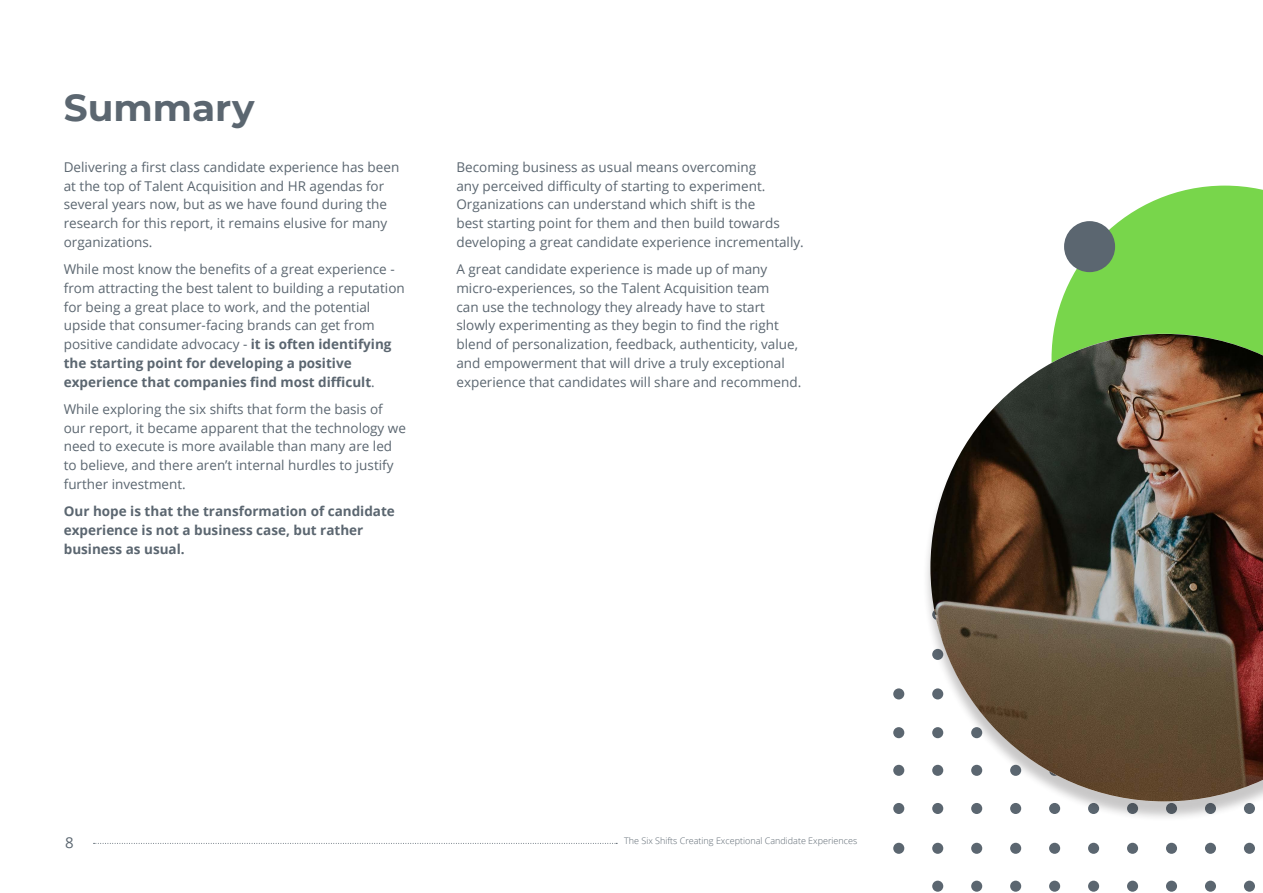
<style>
.page{position:relative;width:1263px;height:893px;background:#fff}
.page>*{position:absolute;margin:0;border:0;box-sizing:border-box;transform-origin:0 0}
.t1{font:700 37.5px "Montserrat";color:#5b6670}
.t2{font:15px "Open Sans";color:#5b6670}
.Body_Copy{font:13.5px/18.8px "Open Sans";color:#5b6670}
.Body_Copy-2{font:700 13.5px/18.8px "Open Sans";color:#5b6670}
.t3{font:300 9px "Open Sans";color:#5b6670}
.s1{font-weight:700}
</style>
<div class="page">
<div style="left:1244px;top:843px;width:11px;height:11px;background:#5b6670;border-radius:50%"></div>
<div style="left:1205px;top:843px;width:11px;height:11px;background:#5b6670;border-radius:50%"></div>
<div style="left:1166px;top:843px;width:11px;height:11px;background:#5b6670;border-radius:50%"></div>
<div style="left:1127px;top:843px;width:11px;height:11px;background:#5b6670;border-radius:50%"></div>
<div style="left:1088px;top:843px;width:11px;height:11px;background:#5b6670;border-radius:50%"></div>
<div style="left:1049px;top:843px;width:11px;height:11px;background:#5b6670;border-radius:50%"></div>
<div style="left:1010px;top:843px;width:11px;height:11px;background:#5b6670;border-radius:50%"></div>
<div style="left:971px;top:843px;width:11px;height:11px;background:#5b6670;border-radius:50%"></div>
<div style="left:932px;top:843px;width:11px;height:11px;background:#5b6670;border-radius:50%"></div>
<div style="left:893px;top:843px;width:11px;height:11px;background:#5b6670;border-radius:50%"></div>
<div style="left:893px;top:803px;width:11px;height:11px;background:#5b6670;border-radius:50%"></div>
<div style="left:893px;top:765px;width:11px;height:11px;background:#5b6670;border-radius:50%"></div>
<div style="left:893px;top:727px;width:11px;height:11px;background:#5b6670;border-radius:50%"></div>
<div style="left:893px;top:688px;width:11px;height:11px;background:#5b6670;border-radius:50%"></div>
<div style="left:1244px;top:881px;width:11px;height:11px;background:#5b6670;border-radius:50%"></div>
<div style="left:1205px;top:881px;width:11px;height:11px;background:#5b6670;border-radius:50%"></div>
<div style="left:1166px;top:881px;width:11px;height:11px;background:#5b6670;border-radius:50%"></div>
<div style="left:1127px;top:881px;width:11px;height:11px;background:#5b6670;border-radius:50%"></div>
<div style="left:1088px;top:881px;width:11px;height:11px;background:#5b6670;border-radius:50%"></div>
<div style="left:1049px;top:881px;width:11px;height:11px;background:#5b6670;border-radius:50%"></div>
<div style="left:1010px;top:881px;width:11px;height:11px;background:#5b6670;border-radius:50%"></div>
<div style="left:971px;top:881px;width:11px;height:11px;background:#5b6670;border-radius:50%"></div>
<div style="left:932px;top:881px;width:11px;height:11px;background:#5b6670;border-radius:50%"></div>
<svg style="left:1053px;top:186px;width:210px;height:148px;fill:#78d64b"></svg>
<div style="left:1064px;top:221px;width:51px;height:51px;background:#5b6670;border-radius:50%"></div>
<div style="left:922px;top:338px;width:341px;height:484px;background:#231f20;opacity:.25"></div>
<svg style="left:94px;top:843px;width:523px;height:1px"></svg>
<img style="left:930px;top:334px;width:333px;height:467px">
<p class="t1" style="left:64px;top:81px;width:192px">Summary</p>
<p class="Body_Copy" style="left:64px;top:157px;width:337px">Delivering a first class candidate experience has been at the top of Talent Acquisition and HR agendas for several years now, but as we have found during the research for this report, it remains elusive for many organizations.</p>
<p class="Body_Copy" style="left:64px;top:260px;width:342px">While most know the benefits of a great experience - from attracting the best talent to building a reputation for being a great place to work, and the potential upside that consumer-facing brands can get from positive candidate advocacy - <span class="s1">it is often identifying the starting point for developing a positive experience that companies find most difficult</span>.</p>
<p class="Body_Copy" style="left:64px;top:399px;width:344px">While exploring the six shifts that form the basis of our report, it became apparent that the technology we need to execute is more available than many are led to believe, and there aren’t internal hurdles to justify further investment.</p>
<p class="Body_Copy-2" style="left:64px;top:502px;width:333px">Our hope is that the transformation of candidate experience is not a business case, but rather business as usual.</p>
<p class="Body_Copy" style="left:456px;top:157px;width:349px">Becoming business as usual means overcoming<br>any perceived difficulty of starting to experiment.<br>Organizations can understand which shift is the<br>best starting point for them and then build towards developing a great candidate experience incrementally.</p>
<p class="Body_Copy" style="left:456px;top:260px;width:346px">A great candidate experience is made up of many micro-experiences, so the Talent Acquisition team<br>can use the technology they already have to start slowly experimenting as they begin to find the right blend of personalization, feedback, authenticity, value, and empowerment that will drive a truly exceptional experience that candidates will share and recommend.</p>
<p class="t2" style="left:65px;top:832px;width:10px">8</p>
<p class="t3" style="left:624px;top:834px;width:234px">The Six Shifts Creating Exceptional Candidate Experiences</p>
</div>
